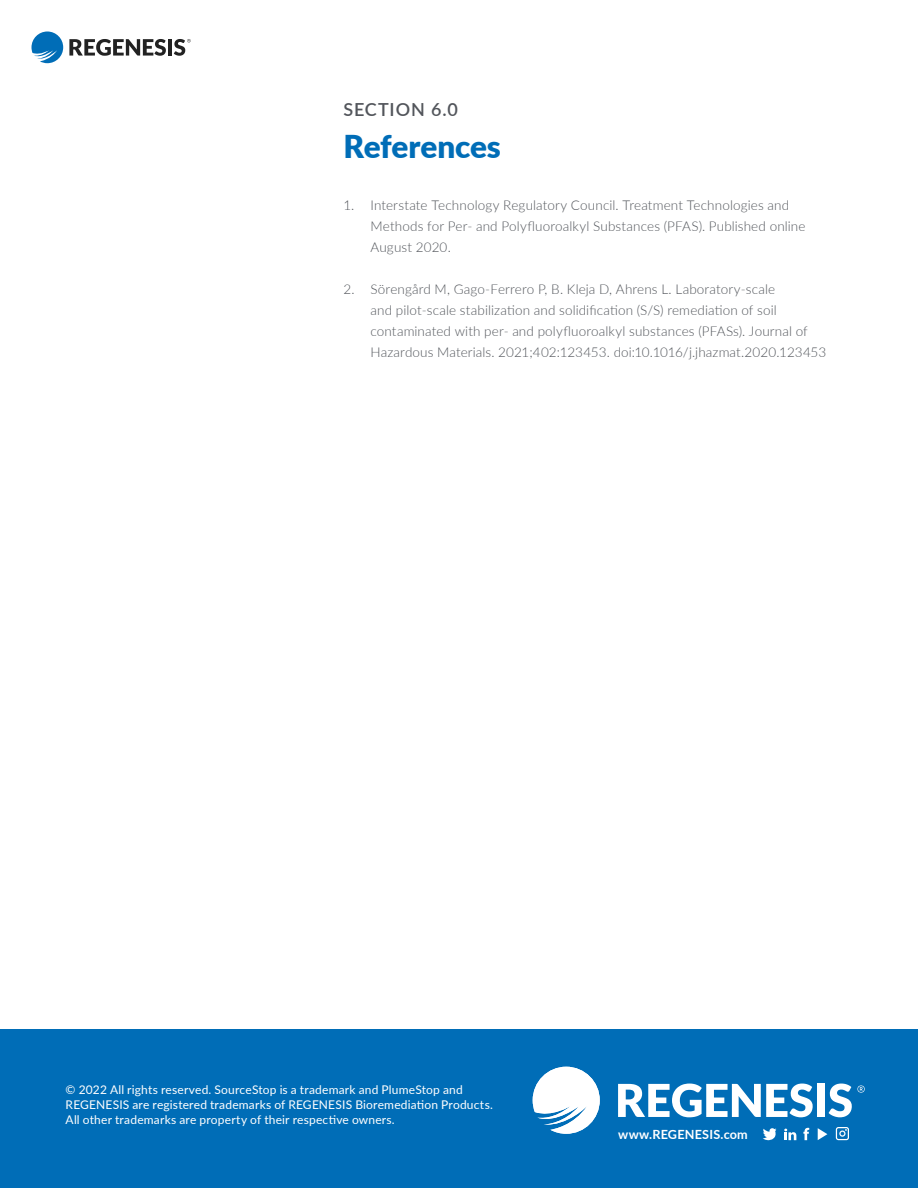
<style>
.page{position:relative;width:918px;height:1188px;background:#fff}
.page>*{position:absolute;margin:0;border:0;box-sizing:border-box;transform-origin:0 0}
.t1{font:900 31.5px "Lato";letter-spacing:-.005em;color:#006db7}
.t2{font:600 18px "Lato";letter-spacing:.045em;color:#52555b}
.t3{font:300 13.5px/21px "Lato";letter-spacing:.01em;color:#52555b}
.t4{font:700 12.6px "Lato";letter-spacing:.015em;color:#fff}
.t5{font:12px/15px "Lato";letter-spacing:.015em;color:#fff}
</style>
<div class="page">
<div style="left:0;top:1029px;width:918px;height:159px;background:#006db7"></div>
<svg style="left:836px;top:1127px;width:13px;height:13px"></svg>
<svg style="left:763px;top:1128px;width:14px;height:13px"></svg>
<svg style="left:803px;top:1128px;width:6px;height:12px"></svg>
<svg style="left:784px;top:1129px;width:12px;height:11px"></svg>
<svg style="left:818px;top:1128px;width:9px;height:12px"></svg>
<svg style="left:618px;top:1084px;width:195px;height:33px"></svg>
<div style="left:817px;top:1084px;width:8px;height:33px;background:#fff"></div>
<svg style="left:829px;top:1084px;width:36px;height:33px"></svg>
<svg style="left:533px;top:1067px;width:67px;height:67px"></svg>
<svg style="left:32px;top:32px;width:31px;height:31px"></svg>
<svg style="left:69px;top:39px;width:97px;height:17px"></svg>
<hr style="left:168px;top:39px;width:4px;height:17px;background:#222">
<svg style="left:174px;top:39px;width:17px;height:17px"></svg>
<h2 class="t2" style="left:344px;top:96px;width:116px">SECTION 6.0</h2>
<h1 class="t1" style="left:344px;top:122px;width:159px">References</h1>
<p class="t3" style="left:370px;top:194px;width:437px;text-indent:-27px">1. Interstate Technology Regulatory Council. Treatment Technologies and<br>Methods for Per- and Polyfluoroalkyl Substances (PFAS). Published online<br>August 2020.</p>
<p class="t3" style="left:370px;top:278px;width:457px;text-indent:-27px">2. Sörengård M, Gago-Ferrero P, B. Kleja D, Ahrens L. Laboratory-scale<br>and pilot-scale stabilization and solidification (S/S) remediation of soil contaminated with per- and polyfluoroalkyl substances (PFASs). Journal of Hazardous Materials. 2021;402:123453. doi:10.1016/j.jhazmat.2020.123453</p>
<p class="t5" style="left:66px;top:1081px;width:429px">© 2022 All rights reserved. SourceStop is a trademark and PlumeStop and<br>REGENESIS are registered trademarks of REGENESIS Bioremediation Products.<br>All other trademarks are property of their respective owners.</p>
<p class="t4" style="left:618px;top:1125px;width:131px">www.REGENESIS.com</p>
</div>
